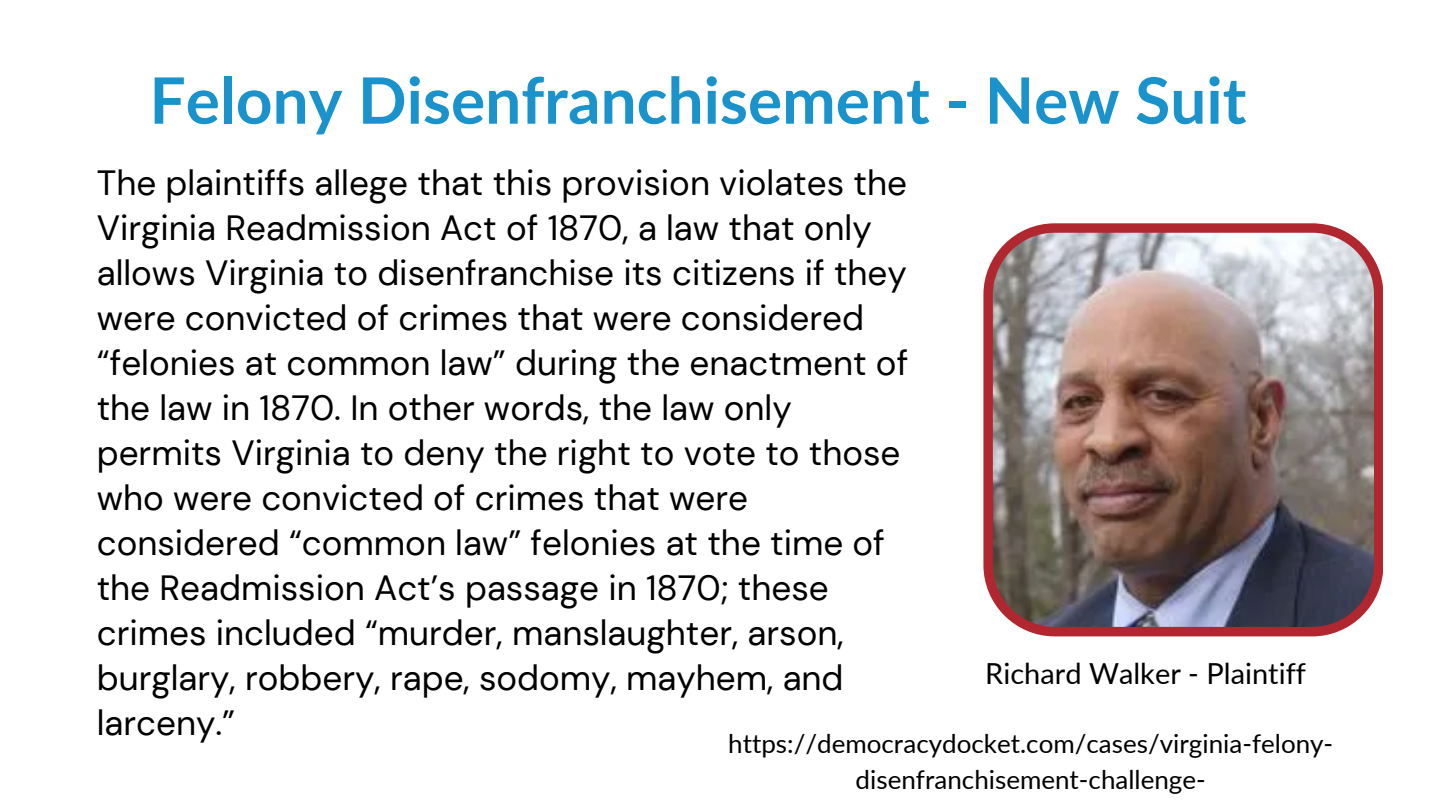
<style>
.page{position:relative;width:1440px;height:810px;background:#fff}
.page>*{position:absolute;margin:0;border:0;box-sizing:border-box;transform-origin:0 0}
.t1{font:700 64px "Lato";color:#1a92cb}
.t2{font:35px/45px "DM Sans";color:#000}
.t3{font:29px "Lato";color:#000}
.t4{font:26px/36px "Lato";color:#000;text-align:center}
</style>
<div class="page">
<img style="left:983px;top:223px;width:400px;height:413px">
<p class="t1" style="left:149px;top:61px;width:1098px">Felony Disenfranchisement - New Suit</p>
<p class="t2" style="left:97px;top:161px;width:813px">The plaintiffs allege that this provision violates the Virginia Readmission Act of 1870, a law that only allows Virginia to disenfranchise its citizens if they were convicted of crimes that were considered “felonies at common law” during the enactment of the law in 1870. In other words, the law only permits Virginia to deny the right to vote to those who were convicted of crimes that were considered “common law” felonies at the time of the Readmission Act’s passage in 1870; these crimes included “murder, manslaughter, arson, burglary, robbery, rape, sodomy, mayhem, and larceny.”</p>
<p class="t3" style="left:985px;top:656px;width:322px">Richard Walker - Plaintiff</p>
<p class="t4" style="left:728px;top:725px;width:607px">https://democracydocket.com/cases/virginia-felony&shy;disenfranchisement-challenge-</p>
</div>
